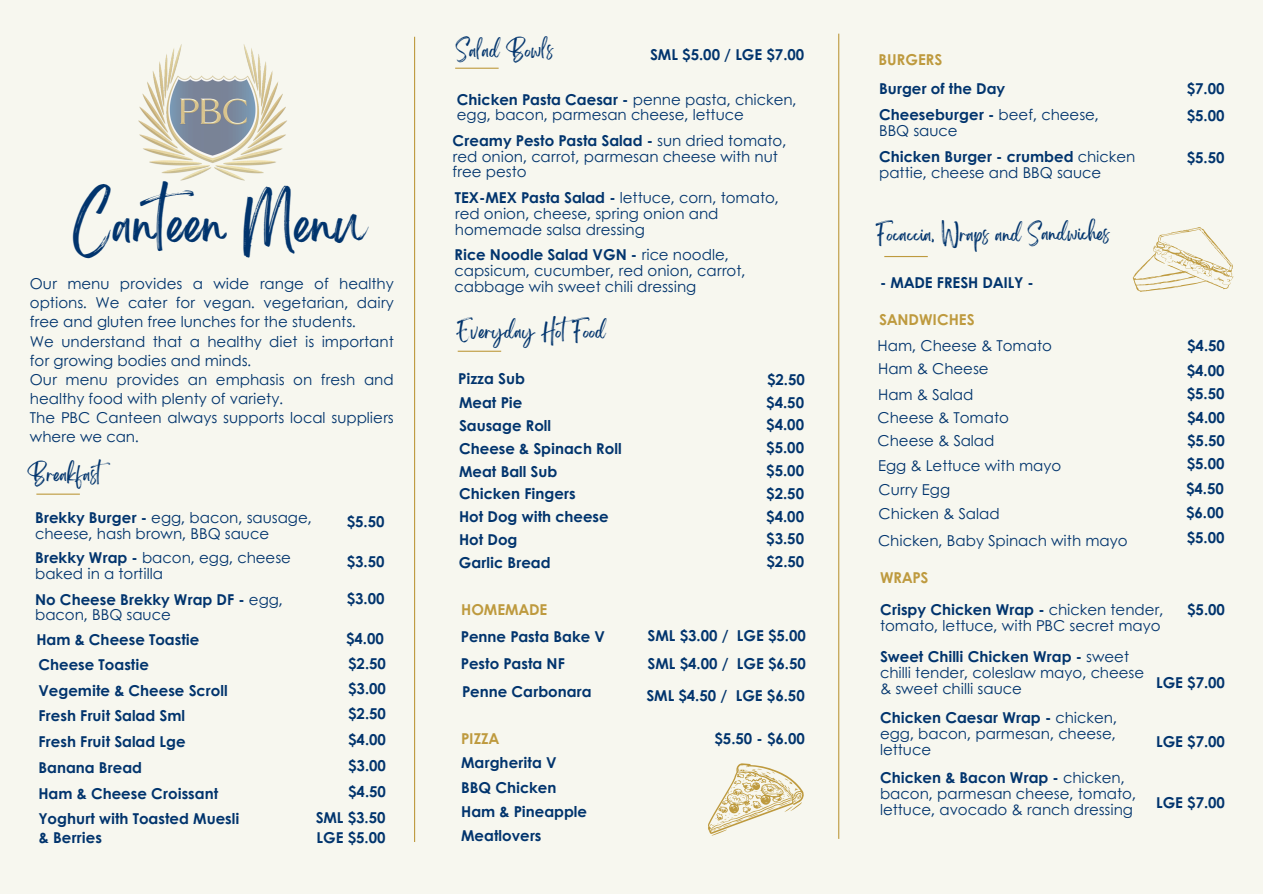
<style>
.page{position:relative;width:1263px;height:894px;background:#fff}
.page>*{position:absolute;margin:0;border:0;box-sizing:border-box;transform-origin:0 0}
.t1{font:45.9px "Brightwall";color:#01346d}
.t2{font:16.5px "Brightwall";color:#01346d}
.t3{font:15px/15.8px "Century Gothic";color:#01346d}
.t4{font:700 15px/15.8px "Century Gothic";color:#01346d}
.t5{font:700 15px "Century Gothic";color:#be9a3e}
.s1{font-weight:700}
.s2{font-weight:400}
</style>
<div class="page">
<div style="left:0;top:0;width:1263px;height:893px;background:#f7f7ef"></div>
<img style="left:138px;top:44px;width:149px;height:137px">
<hr style="left:414px;top:37px;width:1px;height:804px;background:#be9a3e">
<hr style="left:838px;top:34px;width:1px;height:804px;background:#be9a3e">
<hr style="left:36px;top:493px;width:44px;height:1px;background:#be9a3e">
<hr style="left:455px;top:68px;width:44px;height:1px;background:#be9a3e">
<hr style="left:884px;top:256px;width:44px;height:1px;background:#be9a3e">
<svg style="left:1133px;top:227px;width:100px;height:65px"></svg>
<hr style="left:458px;top:350px;width:43px;height:2px;background:#be9a3e">
<svg style="left:708px;top:763px;width:96px;height:72px"></svg>
<h3 class="t2" style="left:456px;top:44px;width:99px">Salad Bowls</h3>
<h3 class="t3" style="left:457px;top:91px;width:341px"><span class="s1">Chicken Pasta Caesar -</span> penne pasta, chicken, egg, bacon, parmesan cheese, lettuce</h3>
<h3 class="t4" style="left:650px;top:46px;width:156px">SML $5.00 / LGE $7.00</h3>
<p class="t5" style="left:878px;top:48px;width:65px">BURGERS</p>
<p class="t4" style="left:879px;top:80px;width:128px">Burger of the Day</p>
<h3 class="t4" style="left:1187px;top:80px;width:39px">$7.00</h3>
<p class="t4" style="left:1187px;top:107px;width:39px">$5.00</p>
<h2 class="t4" style="left:879px;top:106px;width:221px">Cheeseburger - <span class="s2">beef, cheese,</span></h2>
<h2 class="t3" style="left:879px;top:122px;width:80px">BBQ sauce</h2>
<h3 class="t3" style="left:453px;top:132px;width:335px"><span class="s1">Creamy Pesto Pasta Salad -</span> sun dried tomato, red onion, carrot, parmesan cheese with nut free pesto</h3>
<h3 class="t3" style="left:455px;top:189px;width:326px"><span class="s1">TEX-MEX Pasta Salad -</span> lettuce, corn, tomato, red onion, cheese, spring onion and homemade salsa dressing</h3>
<h3 class="t3" style="left:454px;top:246px;width:293px"><span class="s1">Rice Noodle Salad VGN -</span> rice noodle, capsicum, cucumber, red onion, carrot, cabbage wih sweet chili dressing</h3>
<h3 class="t3" style="left:879px;top:148px;width:258px"><span class="s1">Chicken Burger - crumbed</span> chicken pattie, cheese and BBQ sauce</h3>
<p class="t4" style="left:1187px;top:149px;width:39px">$5.50</p>
<h3 class="t1" style="left:73px;top:207px;width:295px">Canteen Menu</h3>
<h3 class="t2" style="left:876px;top:228px;width:235px">Focaccia, Wraps and Sandwiches</h3>
<h3 class="t3" style="left:30px;top:275px;width:365px">Our menu provides a wide range of healthy</h3>
<h3 class="t4" style="left:880px;top:274px;width:155px">- MADE FRESH DAILY -</h3>
<h3 class="t3" style="left:30px;top:292px;width:365px;line-height:19.2px">options. We cater for vegan. vegetarian, dairy free and gluten free lunches for the students.</h3>
<h3 class="t3" style="left:30px;top:331px;width:365px;line-height:19.2px">We understand that a healthy diet is important for growing bodies and minds.</h3>
<h3 class="t3" style="left:30px;top:369px;width:365px;line-height:19.2px">Our menu provides an emphasis on fresh and healthy food with plenty of variety.</h3>
<h3 class="t3" style="left:30px;top:407px;width:365px;line-height:19.2px">The PBC Canteen always supports local suppliers where we can.</h3>
<h3 class="t5" style="left:879px;top:308px;width:97px">SANDWICHES</h3>
<h2 class="t2" style="left:457px;top:325px;width:150px">Everyday HotFood</h2>
<h3 class="t3" style="left:877px;top:337px;width:176px">Ham, Cheese &amp; Tomato</h3>
<h3 class="t4" style="left:1187px;top:336px;width:39px">$4.50</h3>
<h3 class="t3" style="left:878px;top:360px;width:112px">Ham &amp; Cheese</h3>
<h3 class="t4" style="left:1187px;top:362px;width:39px">$4.00</h3>
<h3 class="t4" style="left:458px;top:370px;width:68px">Pizza Sub</h3>
<p class="t4" style="left:767px;top:371px;width:39px">$2.50</p>
<h2 class="t3" style="left:878px;top:386px;width:97px">Ham &amp; Salad</h2>
<p class="t4" style="left:1187px;top:385px;width:39px">$5.50</p>
<p class="t3" style="left:877px;top:409px;width:133px">Cheese &amp; Tomato</p>
<p class="t4" style="left:1187px;top:409px;width:39px">$4.00</p>
<h2 class="t3" style="left:877px;top:432px;width:118px">Cheese &amp; Salad</h2>
<p class="t4" style="left:1187px;top:432px;width:39px">$5.50</p>
<p class="t3" style="left:878px;top:456px;width:185px">Egg &amp; Lettuce with mayo</p>
<p class="t4" style="left:1187px;top:455px;width:39px">$5.00</p>
<p class="t3" style="left:879px;top:480px;width:73px">Curry Egg</p>
<p class="t4" style="left:1186px;top:479px;width:39px">$4.50</p>
<p class="t3" style="left:879px;top:505px;width:123px">Chicken &amp; Salad</p>
<h3 class="t4" style="left:1186px;top:503px;width:39px">$6.00</h3>
<h3 class="t3" style="left:878px;top:532px;width:251px">Chicken, Baby Spinach with mayo</h3>
<h3 class="t4" style="left:1187px;top:528px;width:39px">$5.00</h3>
<h2 class="t4" style="left:459px;top:394px;width:65px">Meat Pie</h2>
<h3 class="t4" style="left:766px;top:393px;width:39px">$4.50</h3>
<h2 class="t4" style="left:459px;top:417px;width:94px">Sausage Roll</h2>
<h3 class="t4" style="left:766px;top:416px;width:39px">$4.00</h3>
<h3 class="t4" style="left:459px;top:439px;width:164px">Cheese &amp; Spinach Roll</h3>
<h2 class="t4" style="left:766px;top:439px;width:39px">$5.00</h2>
<h2 class="t4" style="left:459px;top:462px;width:100px">Meat Ball Sub</h2>
<h3 class="t4" style="left:766px;top:462px;width:39px">$5.00</h3>
<h3 class="t4" style="left:459px;top:485px;width:118px">Chicken Fingers</h3>
<p class="t4" style="left:766px;top:484px;width:39px">$2.50</p>
<h3 class="t4" style="left:459px;top:508px;width:151px">Hot Dog with cheese</h3>
<h3 class="t4" style="left:766px;top:507px;width:39px">$4.00</h3>
<h3 class="t4" style="left:459px;top:530px;width:60px">Hot Dog</h3>
<p class="t4" style="left:766px;top:530px;width:39px">$3.50</p>
<h1 class="t2" style="left:28px;top:468px;width:90px">Breakfast</h1>
<p class="t3" style="left:35px;top:508px;width:278px"><span class="s1">Brekky Burger -</span> egg, bacon, sausage, cheese, hash brown, BBQ sauce</p>
<p class="t4" style="left:347px;top:513px;width:39px">$5.50</p>
<p class="t3" style="left:35px;top:549px;width:257px"><span class="s1">Brekky Wrap -</span> bacon, egg, cheese baked in a tortilla</p>
<p class="t4" style="left:347px;top:553px;width:39px">$3.50</p>
<p class="t4" style="left:35px;top:590px;width:249px">No Cheese Brekky Wrap DF - <span class="s2">egg, bacon, BBQ sauce</span></p>
<p class="t4" style="left:347px;top:590px;width:39px">$3.00</p>
<p class="t4" style="left:36px;top:631px;width:165px">Ham &amp; Cheese Toastie</p>
<p class="t4" style="left:346px;top:630px;width:39px">$4.00</p>
<h3 class="t4" style="left:38px;top:656px;width:112px">Cheese Toastie</h3>
<p class="t4" style="left:348px;top:654px;width:39px">$2.50</p>
<h3 class="t4" style="left:38px;top:681px;width:191px">Vegemite &amp; Cheese Scroll</h3>
<p class="t4" style="left:348px;top:679px;width:39px">$3.00</p>
<h3 class="t4" style="left:38px;top:707px;width:148px">Fresh Fruit Salad Sml</h3>
<h3 class="t4" style="left:348px;top:705px;width:39px">$2.50</h3>
<h3 class="t4" style="left:38px;top:733px;width:149px">Fresh Fruit Salad Lge</h3>
<p class="t4" style="left:348px;top:730px;width:39px">$4.00</p>
<h3 class="t4" style="left:38px;top:759px;width:105px">Banana Bread</h3>
<h3 class="t4" style="left:348px;top:756px;width:39px">$3.00</h3>
<h3 class="t4" style="left:38px;top:785px;width:181px">Ham &amp; Cheese Croissant</h3>
<p class="t4" style="left:348px;top:782px;width:39px">$4.50</p>
<h3 class="t4" style="left:39px;top:807px;width:202px;line-height:19.2px">Yoghurt with Toasted Muesli &amp; Berries</h3>
<p class="t4" style="left:316px;top:806px;width:71px;line-height:20.2px">SML $3.50<br>LGE $5.00</p>
<h3 class="t4" style="left:459px;top:553px;width:93px">Garlic Bread</h3>
<p class="t4" style="left:766px;top:553px;width:39px">$2.50</p>
<h3 class="t5" style="left:461px;top:598px;width:88px">HOMEMADE</h3>
<h2 class="t4" style="left:461px;top:627px;width:145px">Penne Pasta Bake V</h2>
<h3 class="t4" style="left:648px;top:627px;width:160px">SML $3.00 / LGE $5.00</h3>
<p class="t4" style="left:461px;top:655px;width:105px">Pesto Pasta NF</p>
<p class="t4" style="left:648px;top:654px;width:160px">SML $4.00 / LGE $6.50</p>
<h3 class="t4" style="left:462px;top:682px;width:131px">Penne Carbonara</h3>
<p class="t4" style="left:646px;top:686px;width:160px">SML $4.50 / LGE $6.50</p>
<h3 class="t5" style="left:461px;top:727px;width:39px">PIZZA</h3>
<p class="t4" style="left:714px;top:729px;width:92px">$5.50 - $6.00</p>
<h3 class="t4" style="left:461px;top:754px;width:97px">Margherita V</h3>
<p class="t4" style="left:461px;top:778px;width:97px">BBQ Chicken</p>
<p class="t4" style="left:461px;top:802px;width:127px">Ham &amp; Pineapple</p>
<h3 class="t4" style="left:461px;top:827px;width:82px">Meatlovers</h3>
<h3 class="t5" style="left:880px;top:566px;width:50px">WRAPS</h3>
<h3 class="t3" style="left:880px;top:600px;width:285px"><span class="s1">Crispy Chicken Wrap -</span> chicken tender, tomato, lettuce, with PBC secret mayo</h3>
<h3 class="t4" style="left:1187px;top:601px;width:39px">$5.00</h3>
<h3 class="t3" style="left:880px;top:648px;width:266px"><span class="s1">Sweet Chilli Chicken Wrap -</span> sweet chilli tender, coleslaw mayo, cheese &amp; sweet chilli sauce</h3>
<h3 class="t3" style="left:880px;top:709px;width:239px;text-align:justify"><span class="s1">Chicken Caesar Wrap -</span> chicken, egg, bacon, parmesan, cheese, lettuce</h3>
<h3 class="t3" style="left:880px;top:769px;width:258px"><span class="s1">Chicken &amp; Bacon Wrap -</span> chicken, bacon, parmesan cheese, tomato, lettuce, avocado &amp; ranch dressing</h3>
<h3 class="t4" style="left:1156px;top:673px;width:70px">LGE $7.00</h3>
<h3 class="t4" style="left:1156px;top:732px;width:70px">LGE $7.00</h3>
<h3 class="t4" style="left:1156px;top:793px;width:70px">LGE $7.00</h3>
</div>
